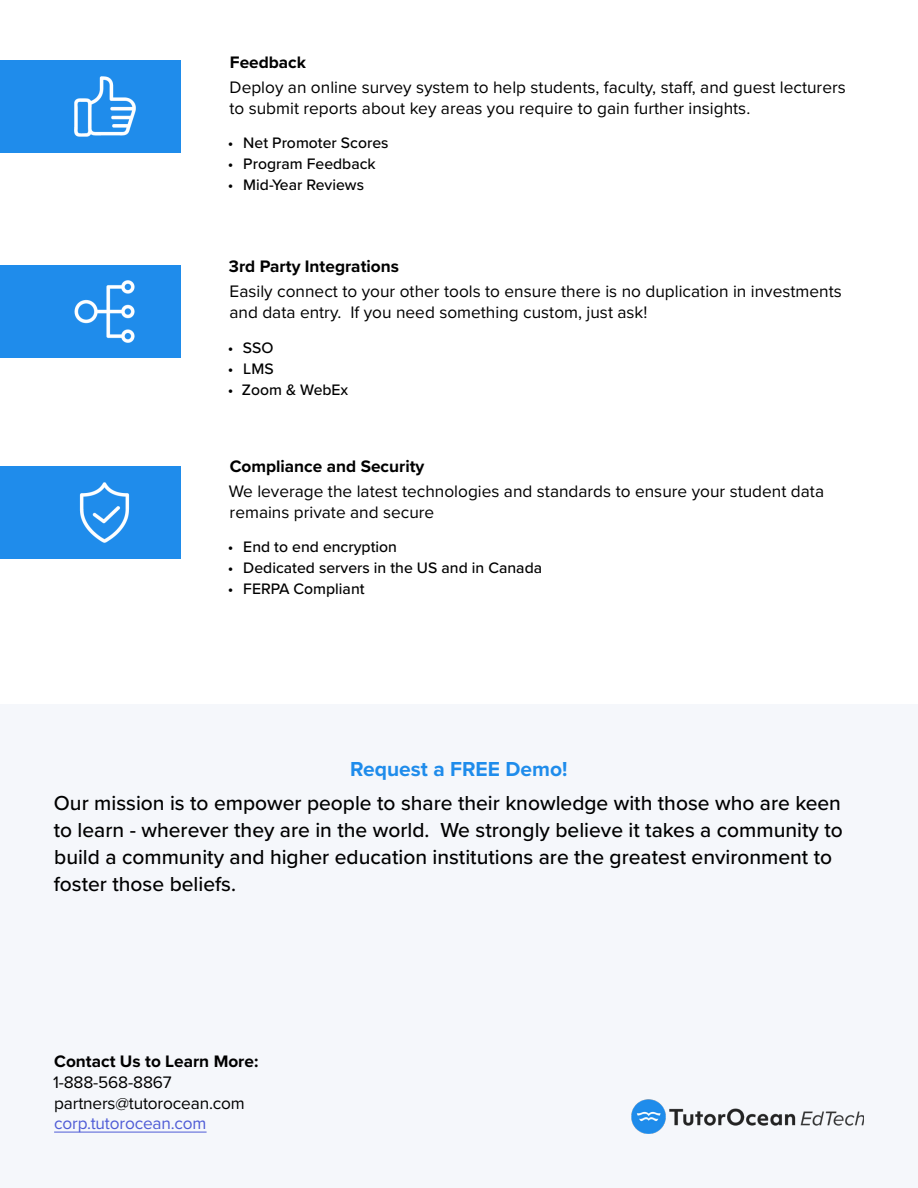
<style>
.page{position:relative;width:918px;height:1188px;background:#fff}
.page>*{position:absolute;margin:0;border:0;box-sizing:border-box;transform-origin:0 0}
.t1{font:500 21px/27px "Proxima Nova";color:#000}
.t2{font:700 21px "Proxima Nova";color:#1f8ceb}
.t3{font:17.25px/20.7px "Proxima Nova";color:#000}
.t4{font:700 17.25px "Proxima Nova";color:#000}
.t5{font:17.25px "Proxima Nova";letter-spacing:-.01em;color:#4f5cd6}
.t6{font:500 15.75px "Proxima Nova";color:#000}
</style>
<div class="page">
<div style="left:0;top:265px;width:180px;height:93px;background:#1f8ceb"></div>
<div style="left:0;top:466px;width:180px;height:93px;background:#1f8ceb"></div>
<div style="left:0;top:60px;width:180px;height:93px;background:#1f8ceb"></div>
<img style="left:79px;top:482px;width:51px;height:61px">
<img style="left:74px;top:76px;width:62px;height:61px">
<img style="left:74px;top:280px;width:61px;height:63px">
<div style="left:0;top:704px;width:918px;height:484px;background:#f5f7fb"></div>
<img style="left:632px;top:1099px;width:232px;height:35px">
<hr style="left:54px;top:1132px;width:153px;height:1px;background:#4f5cd6">
<p class="t4" style="left:230px;top:49px;width:78px">Feedback</p>
<p class="t3" style="left:229px;top:76px;width:618px">Deploy an online survey system to help students, faculty, staff, and guest lecturers to submit reports about key areas you require to gain further insights.</p>
<p class="t6" style="left:228px;top:131px;width:162px">• Net Promoter Scores</p>
<p class="t6" style="left:228px;top:152px;width:149px">• Program Feedback</p>
<p class="t6" style="left:228px;top:173px;width:138px">• Mid-Year Reviews</p>
<p class="t4" style="left:229px;top:254px;width:172px">3rd Party Integrations</p>
<p class="t3" style="left:229px;top:281px;width:614px">Easily connect to your other tools to ensure there is no duplication in investments and data entry. If you need something custom, just ask!</p>
<p class="t6" style="left:228px;top:336px;width:47px">• SSO</p>
<p class="t6" style="left:228px;top:357px;width:47px">• LMS</p>
<p class="t6" style="left:228px;top:378px;width:122px">• Zoom &amp; WebEx</p>
<p class="t4" style="left:230px;top:453px;width:196px">Compliance and Security</p>
<p class="t3" style="left:229px;top:480px;width:597px">We leverage the latest technologies and standards to ensure your student data remains private and secure</p>
<p class="t6" style="left:228px;top:535px;width:170px">• End to end encryption</p>
<p class="t6" style="left:228px;top:556px;width:316px">• Dedicated servers in the US and in Canada</p>
<p class="t6" style="left:228px;top:577px;width:138px">• FERPA Compliant</p>
<p class="t2" style="left:350px;top:753px;width:219px">Request a FREE Demo!</p>
<p class="t1" style="left:54px;top:788px;width:791px">Our mission is to empower people to share their knowledge with those who are keen to learn - wherever they are in the world. We strongly believe it takes a community to build a community and higher education institutions are the greatest environment to foster those beliefs.</p>
<p class="t4" style="left:54px;top:1049px;width:206px">Contact Us to Learn More:</p>
<p class="t3" style="left:53px;top:1071px;width:193px">1-888-568-8867 partners@tutorocean.com</p>
<p class="t5" style="left:54px;top:1111px;width:154px">corp.tutorocean.com</p>
</div>
